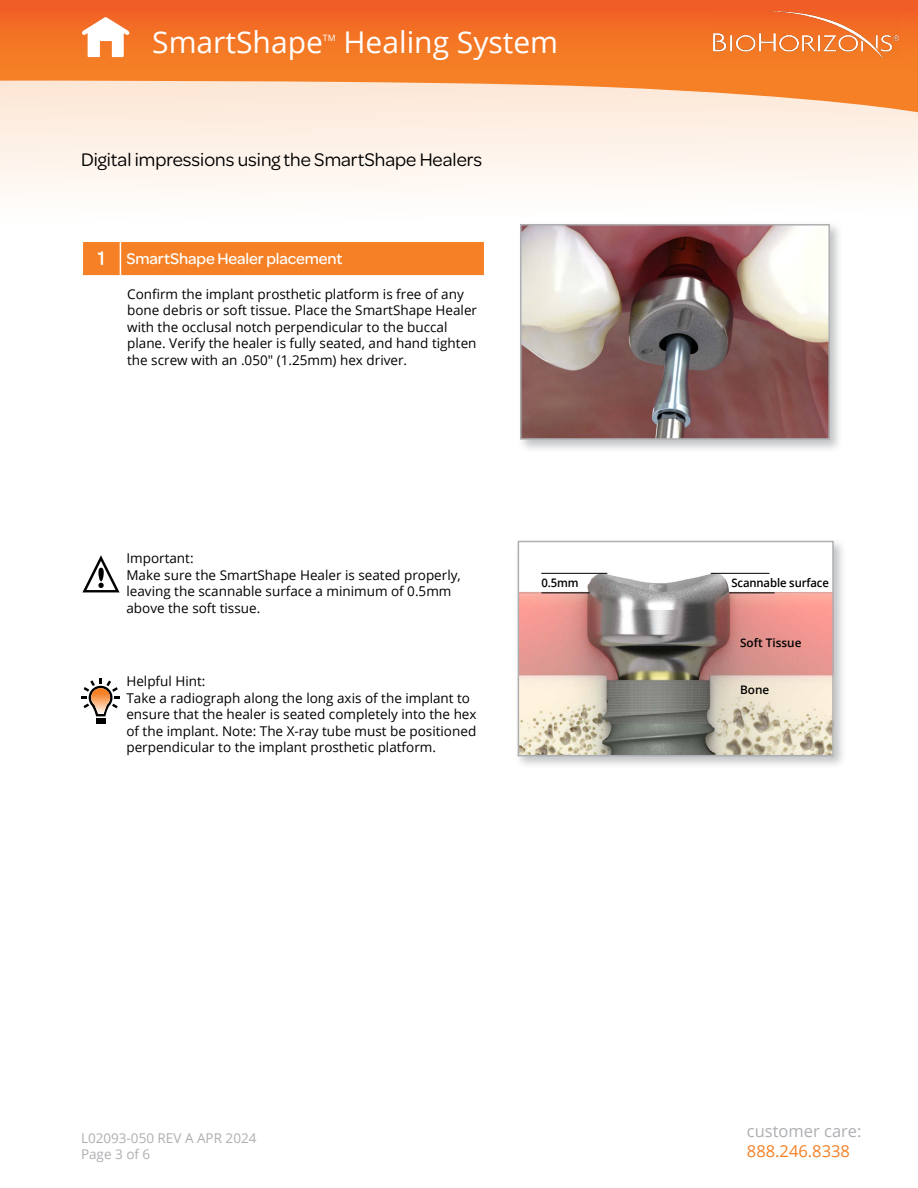
<style>
.page{position:relative;width:918px;height:1188px;background:#fff}
.page>*{position:absolute;margin:0;border:0;box-sizing:border-box;transform-origin:0 0}
.t1{font:30px "Open Sans";color:#fff}
.t2{font:19.5px "Omnes";color:#000}
.t3{font:500 16.5px "Omnes";letter-spacing:-.01em;color:#fff}
.t4{font:16.5px "Open Sans";color:#adafb2}
.t5{font:16.5px "Open Sans";color:#f58025}
.t6{font:13.5px/16.5px "Open Sans";color:#000}
.t7{font:13.5px/16.2px "Open Sans";color:#adafb2}
.t8{font:600 11.85px "Open Sans";letter-spacing:-.01em;color:#000;scale:.96 1}
.t9{font:600 11.85px "Open Sans";letter-spacing:-.01em;color:#000}
.t10{font:8.7px "Open Sans";color:#fff}
.s1{font-size:21px}
</style>
<div class="page">
<svg style="left:0;top:112px;width:918px;height:81px;fill:#fef3ea"></svg>
<svg style="left:0;top:0;width:918px;height:112px;background:#f59051"></svg>
<img style="left:714px;top:12px;width:185px;height:47px">
<svg style="left:81px;top:17px;width:49px;height:40px"></svg>
<div style="left:83px;top:242px;width:401px;height:33px;background:#f58025"></div>
<hr style="left:120px;top:242px;width:1px;height:33px;background:#fff">
<svg style="left:82px;top:555px;width:38px;height:37px"></svg>
<div style="left:96px;top:718px;width:9px;height:5px;background:#000"></div>
<svg style="left:82px;top:679px;width:38px;height:37px"></svg>
<div style="left:517px;top:221px;width:326px;height:232px;background:#adafb2;opacity:.75"></div>
<img style="left:523px;top:227px;width:304px;height:210px">
<div style="left:520px;top:224px;width:310px;height:216px;border:2px solid #adafb2"></div>
<div style="left:514px;top:538px;width:333px;height:232px;background:#adafb2;opacity:.75"></div>
<div style="left:518px;top:542px;width:315px;height:214px;background:#fff"></div>
<img style="left:521px;top:572px;width:310px;height:181px">
<div style="left:518px;top:541px;width:316px;height:215px;border:2px solid #adafb2"></div>
<hr style="left:541px;top:592px;width:49px;height:1px;background:#000">
<hr style="left:729px;top:592px;width:46px;height:1px;background:#000">
<hr style="left:541px;top:573px;width:66px;height:1px;background:#000">
<hr style="left:711px;top:573px;width:59px;height:1px;background:#000">
<h1 class="t1" style="left:152px;top:22px;width:172px">SmartShape</h1>
<p class="t10" style="left:323px;top:32px;width:14px">TM</p>
<h1 class="t1" style="left:343px;top:22px;width:216px">Healing System</h1>
<h2 class="t2" style="left:81px;top:147px;width:403px">Digital impressions using the SmartShape Healers</h2>
<p class="t3" style="left:98px;top:247px;width:246px"><span class="s1">1</span> SmartShape Healer placement</p>
<p class="t6" style="left:127px;top:285px;width:351px">Confirm the implant prosthetic platform is free of any bone debris or soft tissue. Place the SmartShape Healer with the occlusal notch perpendicular to the buccal plane. Verify the healer is fully seated, and hand tighten the screw with an .050" (1.25mm) hex driver.</p>
<p class="t6" style="left:126px;top:550px;width:336px">Important:<br>Make sure the SmartShape Healer is seated properly, leaving the scannable surface a minimum of 0.5mm above the soft tissue.</p>
<p class="t6" style="left:126px;top:673px;width:352px">Helpful Hint:<br>Take a radiograph along the long axis of the implant to ensure that the healer is seated completely into the hex of the implant. Note: The X-ray tube must be positioned perpendicular to the implant prosthetic platform.</p>
<p class="t8" style="left:541px;top:574px;width:40px">0.5mm</p>
<p class="t8" style="left:731px;top:574px;width:103px">Scannable surface</p>
<p class="t9" style="left:740px;top:634px;width:63px">Soft Tissue</p>
<p class="t9" style="left:740px;top:681px;width:31px">Bone</p>
<p class="t7" style="left:81px;top:1130px;width:177px">L02093-050 REV A APR 2024<br>Page 3 of 6</p>
<p class="t4" style="left:747px;top:1119px;width:116px">customer care:</p>
<p class="t5" style="left:747px;top:1139px;width:105px">888.246.8338</p>
</div>
